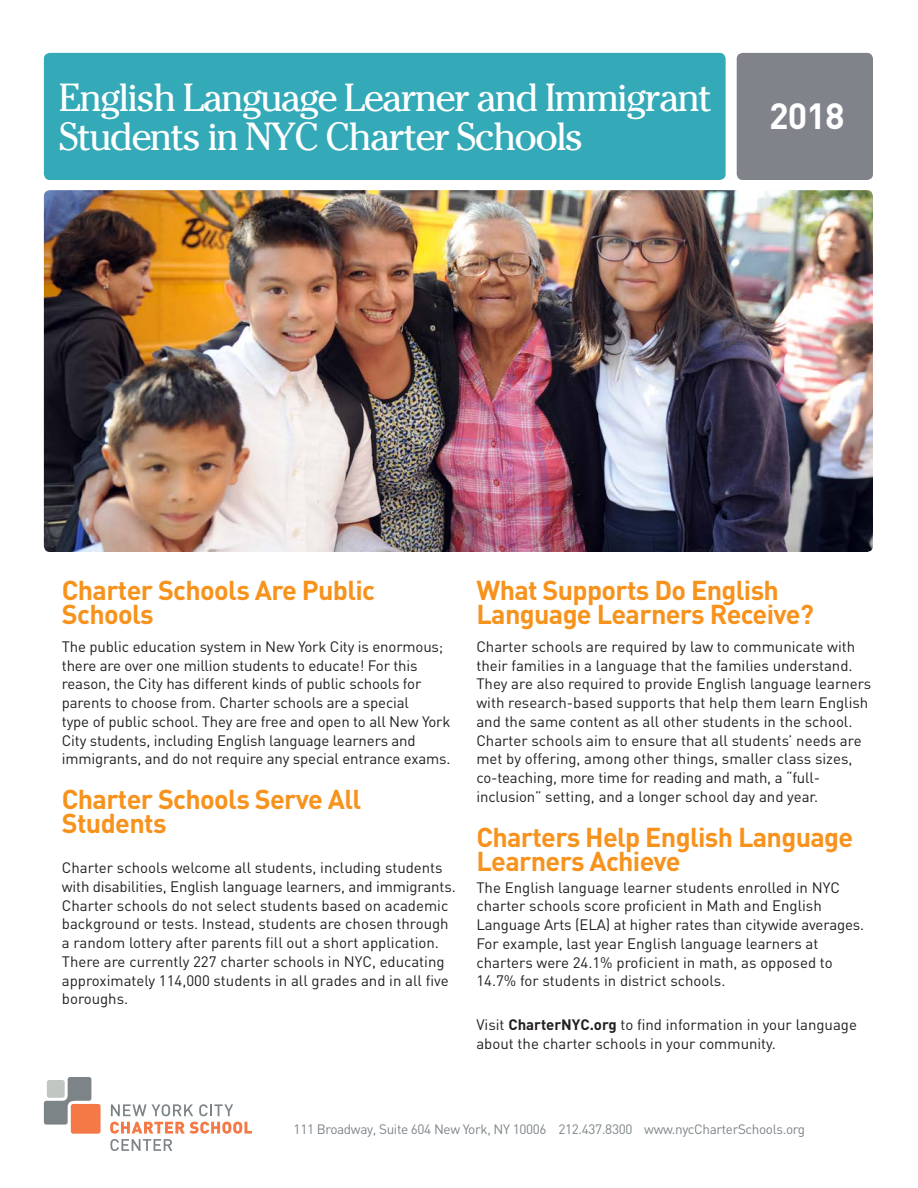
<style>
.page{position:relative;width:918px;height:1188px;background:#fff}
.page>*{position:absolute;margin:0;border:0;box-sizing:border-box;transform-origin:0 0}
.t1{font:39px/39px "Cheltenham";letter-spacing:-.05em;color:#fff}
.t2{font:700 36px "DIN";color:#fff}
.subhead-2{font:700 27px/24px "DIN";letter-spacing:-.025em;color:#f7931d}
.text{font:700 27px/24px "DIN";letter-spacing:-.025em;color:#f7931d}
.text-2{font:15px/18.8px "DIN";color:#231f20}
.subhead-2-2{font:15px/18.8px "DIN";color:#231f20}
.subhead-2-3{font:13.5px "DIN";letter-spacing:-.025em;color:#7d8488}
.s1{font-weight:700}
</style>
<div class="page">
<div style="left:737px;top:53px;width:136px;height:127px;background:#80838a;border-radius:6px"></div>
<svg style="left:111px;top:1104px;width:82px;height:12px"></svg>
<svg style="left:199px;top:1104px;width:34px;height:12px"></svg>
<svg style="left:110px;top:1122px;width:142px;height:29px"></svg>
<div style="left:71px;top:1104px;width:30px;height:30px;background:#f47947;border-radius:2px"></div>
<svg style="left:44px;top:1077px;width:47px;height:48px"></svg>
<div style="left:44px;top:53px;width:682px;height:127px;background:#34a9b7;border-radius:6px"></div>
<img style="left:44px;top:190px;width:829px;height:362px">
<p class="t1" style="left:59px;top:78px;width:655px">English Language Learner and Immigrant<br>Students in NYC Charter Schools</p>
<p class="t2" style="left:769px;top:92px;width:77px">2018</p>
<p class="subhead-2" style="left:62px;top:577px;width:315px">Charter Schools Are Public<br>Schools</p>
<p class="text-2" style="left:62px;top:637px;width:390px">The public education system in New York City is enormous; there are over one million students to educate! For this reason, the City has different kinds of public schools for parents to choose from. Charter schools are a special<br>type of public school. They are free and open to all New York City students, including English language learners and immigrants, and do not require any special entrance exams.</p>
<p class="subhead-2" style="left:62px;top:787px;width:301px">Charter Schools Serve All<br>Students</p>
<p class="subhead-2-2" style="left:62px;top:858px;width:395px">Charter schools welcome all students, including students with disabilities, English language learners, and immigrants.<br>Charter schools do not select students based on academic background or tests. Instead, students are chosen through a random lottery after parents fill out a short application.<br>There are currently 227 charter schools in NYC, educating approximately 114,000 students in all grades and in all five boroughs.</p>
<p class="subhead-2" style="left:476px;top:577px;width:339px">What Supports Do English<br>Language Learners Receive?</p>
<p class="text-2" style="left:476px;top:637px;width:396px">Charter schools are required by law to communicate with their families in a language that the families understand.<br>They are also required to provide English language learners with research-based supports that help them learn English and the same content as all other students in the school.<br>Charter schools aim to ensure that all students’ needs are met by offering, among other things, smaller class sizes, co-teaching, more time for reading and math, a “full&shy;inclusion” setting, and a longer school day and year.</p>
<p class="text" style="left:476px;top:824px;width:378px">Charters Help English Language<br>Learners Achieve</p>
<p class="text-2" style="left:476px;top:878px;width:389px">The English language learner students enrolled in NYC charter schools score proficient in Math and English Language Arts (ELA) at higher rates than citywide averages.<br>For example, last year English language learners at charters were 24.1% proficient in math, as opposed to 14.7% for students in district schools.</p>
<p class="text-2" style="left:476px;top:1015px;width:382px">Visit <span class="s1">CharterNYC.org</span> to find information in your language about the charter schools in your community.</p>
<p class="subhead-2-3" style="left:294px;top:1121px;width:513px">111 Broadway, Suite 604 New York, NY 10006 212.437.8300 www.nycCharterSchools.org</p>
</div>
